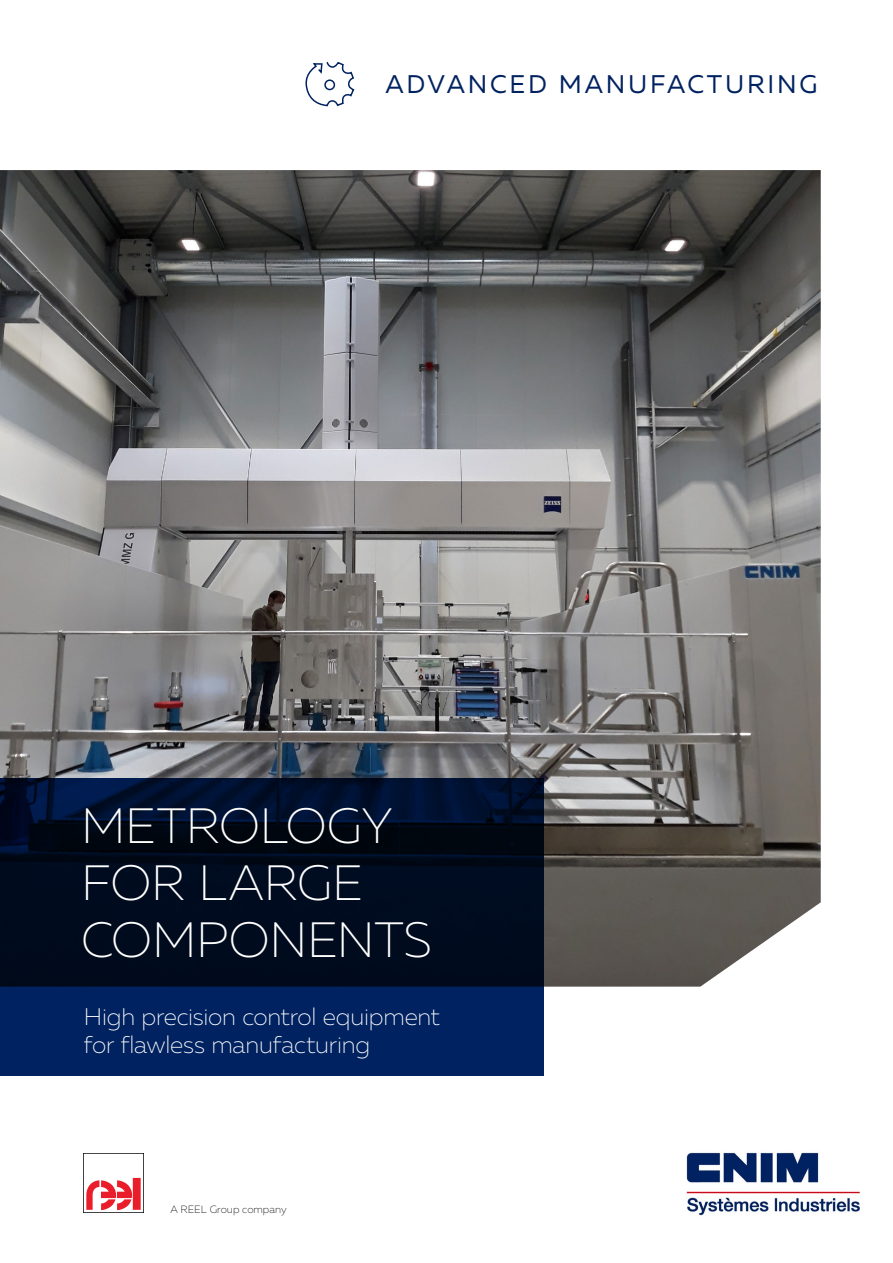
<style>
.page{position:relative;width:893px;height:1263px;background:#fff}
.page>*{position:absolute;margin:0;border:0;box-sizing:border-box;transform-origin:0 0}
.t1{font:200 49.5px/57px "Muller";letter-spacing:-.005em;color:#fff}
.t2{font:25.5px "Muller";letter-spacing:.11em;color:#002260}
.t3{font:200 24px/28.5px "Muller";letter-spacing:-.01em;color:#fff}
.t4{font:200 10.5px "Muller";color:#000}
</style>
<div class="page">
<img style="left:0;top:170px;width:821px;height:816px">
<svg style="left:0;top:778px;width:544px;height:298px;fill:#000c20"></svg>
<svg style="left:305px;top:61px;width:50px;height:46px"></svg>
<div style="left:324px;top:79px;width:11px;height:11px;border:2px solid #002260;border-radius:50%"></div>
<img style="left:686px;top:1152px;width:174px;height:64px">
<img style="left:84px;top:1153px;width:59px;height:60px">
<p class="t2" style="left:386px;top:69px;width:434px">ADVANCED MANUFACTURING</p>
<h1 class="t1" style="left:81px;top:797px;width:352px">METROLOGY<br>FOR LARGE<br>COMPONENTS</h1>
<p class="t3" style="left:84px;top:1002px;width:357px">High precision control equipment for flawless manufacturing</p>
<p class="t4" style="left:170px;top:1204px;width:118px">A REEL Group company</p>
</div>
